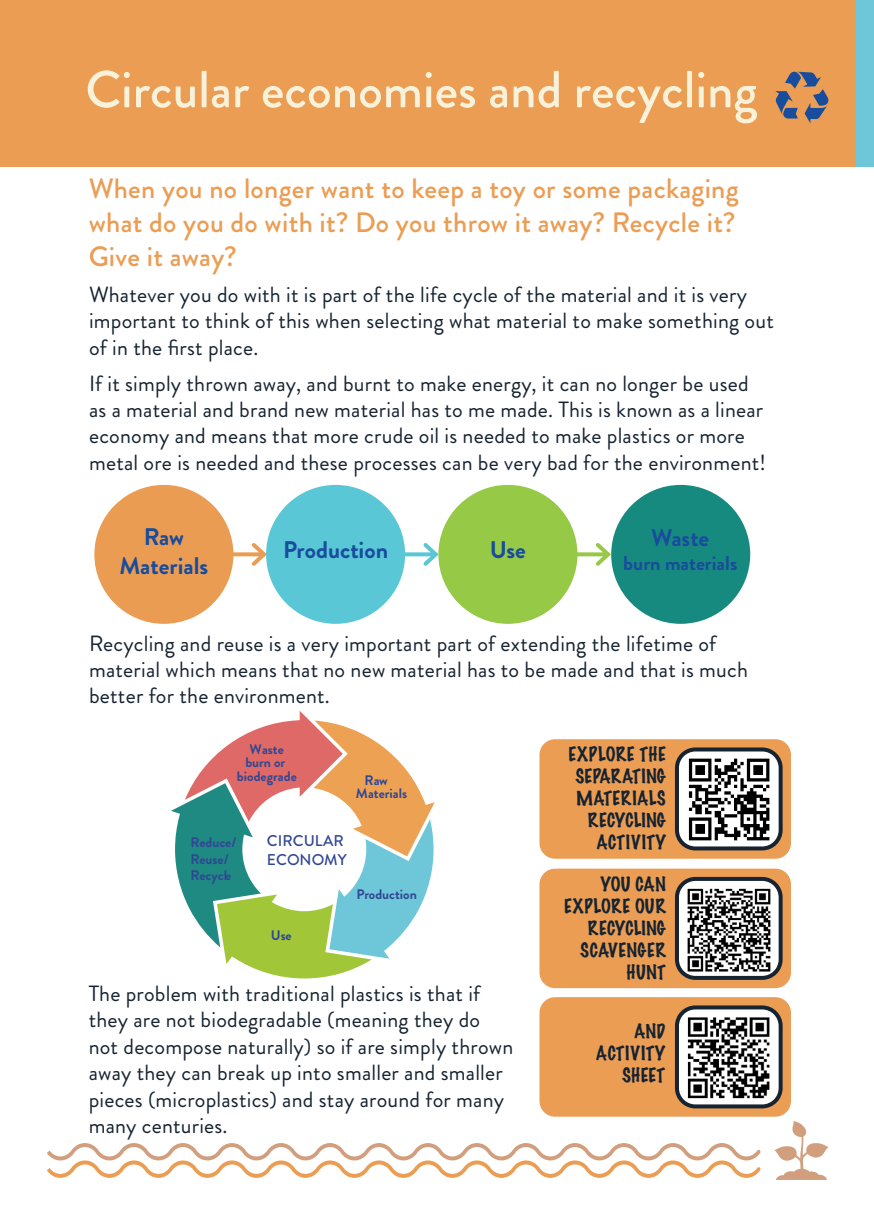
<style>
.page{position:relative;width:874px;height:1225px;background:#fff}
.page>*{position:absolute;margin:0;border:0;box-sizing:border-box;transform-origin:0 0}
.t1{font:500 52px "Brandon Grotesque";color:#f9f2da}
.t2{font:500 28px/33.6px "Brandon Grotesque";letter-spacing:.01em;color:#eb9d54;text-align:justify}
.t3{font:700 24px "Brandon Grotesque";color:#184c9c}
.t4{font:22px/26.4px "Brandon Grotesque";letter-spacing:.01em;color:#162331}
.t5{font:700 20px "Brandon Grotesque";color:#184c9c}
.t6{font:100 18px/22px "Marker Felt";letter-spacing:.01em;color:#162331;text-align:right}
.t7{font:100 18px "Marker Felt";letter-spacing:.035em;color:#162331}
.t8{font:500 15.6px/18.6px "Brandon Grotesque";color:#304794}
.t9{font:700 13.8px/16.6px "Brandon Grotesque";color:#304794}
</style>
<div class="page">
<div style="left:0;top:0;width:856px;height:166px;background:#eb9d54"></div>
<svg style="left:775px;top:71px;width:53px;height:52px"></svg>
<div style="left:94px;top:485px;width:139px;height:139px;background:#eb9c53;border-radius:50%"></div>
<svg style="left:233px;top:552px;width:15px;height:4px"></svg>
<svg style="left:248px;top:539px;width:20px;height:27px"></svg>
<div style="left:266px;top:485px;width:139px;height:139px;background:#59c7d6;border-radius:50%"></div>
<svg style="left:405px;top:552px;width:14px;height:4px"></svg>
<svg style="left:419px;top:543px;width:19px;height:23px"></svg>
<div style="left:438px;top:485px;width:139px;height:139px;background:#95c946;border-radius:50%"></div>
<svg style="left:577px;top:552px;width:15px;height:4px"></svg>
<svg style="left:592px;top:539px;width:21px;height:27px"></svg>
<div style="left:611px;top:485px;width:138px;height:139px;background:#178a80;border-radius:50%"></div>
<svg style="left:171px;top:711px;width:263px;height:267px"></svg>
<div style="left:856px;top:0;width:17px;height:166px;background:#6ec7d9"></div>
<svg style="left:47px;top:1143px;width:713px;height:34px"></svg>
<div style="left:539px;top:739px;width:251px;height:119px;background:#eb9d54;border-radius:16px"></div>
<div style="left:676px;top:749px;width:104px;height:99px;background:#fff;border-radius:18px"></div>
<div style="left:674px;top:747px;width:108px;height:103px;border:4px solid #162331;border-radius:18px"></div>
<img style="left:688px;top:758px;width:82px;height:83px">
<div style="left:539px;top:868px;width:251px;height:120px;background:#eb9d54;border-radius:16px"></div>
<div style="left:676px;top:879px;width:104px;height:99px;background:#fff;border-radius:18px"></div>
<div style="left:674px;top:877px;width:108px;height:103px;border:4px solid #162331;border-radius:18px"></div>
<img style="left:687px;top:888px;width:84px;height:83px">
<div style="left:539px;top:997px;width:251px;height:119px;background:#eb9d54;border-radius:16px"></div>
<div style="left:676px;top:1007px;width:104px;height:99px;background:#fff;border-radius:18px"></div>
<div style="left:674px;top:1005px;width:108px;height:103px;border:4px solid #162331;border-radius:18px"></div>
<img style="left:687px;top:1017px;width:83px;height:82px">
<svg style="left:774px;top:1121px;width:54px;height:59px"></svg>
<p class="t1" style="left:85px;top:53px;width:673px">Circular economies and recycling</p>
<p class="t2" style="left:89px;top:172px;width:651px">When you no longer want to keep a toy or some packaging what do you do with it? Do you throw it away? Recycle it?<br>Give it away?</p>
<p class="t4" style="left:89px;top:281px;width:686px">Whatever you do with it is part of the life cycle of the material and it is very important to think of this when selecting what material to make something out of in the first place.</p>
<p class="t4" style="left:89px;top:370px;width:678px">If it simply thrown away, and burnt to make energy, it can no longer be used as a material and brand new material has to me made. This is known as a linear economy and means that more crude oil is needed to make plastics or more metal ore is needed and these processes can be very bad for the environment!</p>
<p class="t3" style="left:144px;top:520px;width:42px">Raw</p>
<p class="t3" style="left:119px;top:549px;width:90px">Materials</p>
<p class="t3" style="left:283px;top:533px;width:106px">Production</p>
<p class="t3" style="left:489px;top:533px;width:38px">Use</p>
<p class="t3" style="left:651px;top:521px;width:60px">Waste</p>
<p class="t5" style="left:623px;top:549px;width:115px">burn materials</p>
<p class="t4" style="left:89px;top:630px;width:660px">Recycling and reuse is a very important part of extending the lifetime of material which means that no new material has to be made and that is much better for the environment.</p>
<p class="t9" style="left:237px;top:743px;width:61px;line-height:13.4px;text-align:center">Waste burn or biodegrade</p>
<p class="t9" style="left:356px;top:774px;width:53px;line-height:12.2px;text-indent:9px">Raw<br>Materials</p>
<p class="t9" style="left:190px;top:834px;width:47px">Reduce/<br>Reuse/<br>Recycle</p>
<p class="t8" style="left:267px;top:832px;width:81px">CIRCULAR<br>ECONOMY</p>
<p class="t9" style="left:356px;top:885px;width:62px">Production</p>
<p class="t9" style="left:271px;top:927px;width:22px">Use</p>
<p class="t4" style="left:89px;top:980px;width:426px">The problem with traditional plastics is that if they are not biodegradable (meaning they do not decompose naturally) so if are simply thrown away they can break up into smaller and smaller pieces (microplastics) and stay around for many many centuries.</p>
<p class="t6" style="left:568px;top:743px;width:99px">EXPLORE THE<br>SEPARATING<br>MATERIALS<br>RECYCLING<br>ACTIVITY</p>
<p class="t6" style="left:599px;top:872px;width:67px">YOU CAN</p>
<p class="t6" style="left:564px;top:894px;width:103px">EXPLORE OUR<br>RECYCLING<br>SCAVENGER</p>
<p class="t6" style="left:626px;top:960px;width:41px">HUNT</p>
<p class="t6" style="left:633px;top:1019px;width:33px">AND</p>
<p class="t7" style="left:595px;top:1038px;width:71px">ACTIVITY</p>
<p class="t6" style="left:621px;top:1063px;width:45px">SHEET</p>
</div>
